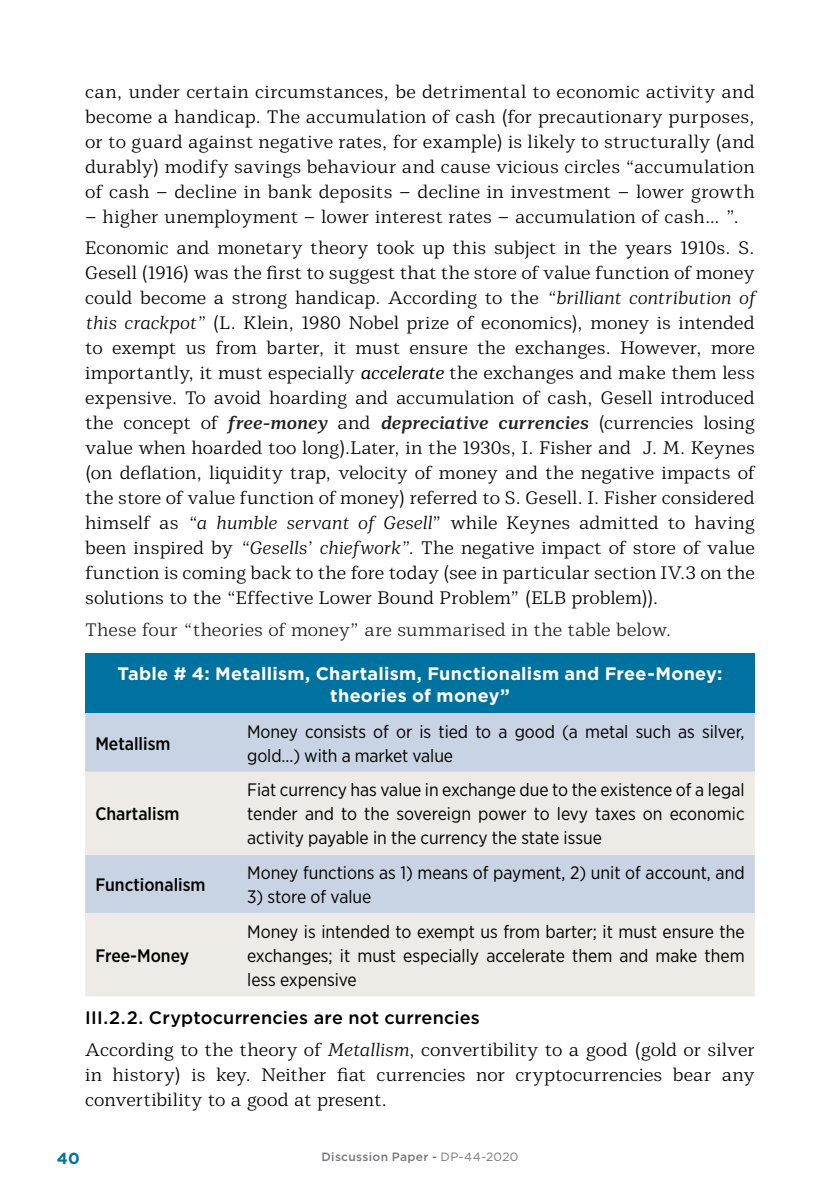
<style>
.page{position:relative;width:840px;height:1191px;background:#fff}
.page>*{position:absolute;margin:0;border:0;box-sizing:border-box;transform-origin:0 0}
.t1{font:300 18px/25px "Mediator Serif";letter-spacing:.005em;color:#000;text-align:justify}
.t2{font:18px/24px "Gotham Narrow";color:#000;text-align:justify}
.t3{font:700 18px/22px "Gotham";letter-spacing:.015em;color:#fff;text-align:center}
.t4{font:300 18px "Mediator Serif";letter-spacing:.005em;color:#212121}
.t5{font:500 18px "Gotham Narrow";color:#000}
.t6{font:500 18px "Gotham";letter-spacing:.01em;color:#000}
.t7{font:700 16px "Gotham";color:#00729f}
.t8{font:500 12px "Gotham";letter-spacing:.025em;color:#77787b}
.s1{font-style:italic}
.s2{font-weight:400;font-style:italic}
.s3{font-weight:700;font-style:italic;color:#212121}
.s4{font-weight:400}
</style>
<div class="page">
<div style="left:85px;top:654px;width:669px;height:59px;background:#00729f"></div>
<div style="left:85px;top:713px;width:669px;height:200px;background:#c8d4e3"></div>
<div style="left:85px;top:772px;width:669px;height:82px;background:#eeebe7"></div>
<div style="left:85px;top:913px;width:669px;height:83px;background:#eeebe7"></div>
<p class="t1" style="left:85px;top:79px;width:671px">can, under certain circumstances, be detrimental to economic activity and become a handicap. The accumulation of cash (for precautionary purposes, or to guard against negative rates, for example) is likely to structurally (and durably) modify savings behaviour and cause vicious circles “accumulation of cash – decline in bank deposits – decline in investment – lower growth</p>
<p class="t1" style="left:85px;top:201px;width:670px;line-height:31.8px">– higher unemployment – lower interest rates – accumulation of cash… ”.<br>Economic and monetary theory took up this subject in the years 1910s. S.</p>
<p class="t1" style="left:85px;top:261px;width:671px">Gesell (1916) was the first to suggest that the store of value function of money could become a strong handicap. According to the <span class="s1">“brilliant contribution of this crackpot”</span> (L. Klein, 1980 Nobel prize of economics), money is intended to exempt us from barter, it must ensure the exchanges. However, more importantly, it must especially <span class="s2">accelerate</span> the exchanges and make them less expensive. To avoid hoarding and accumulation of cash, Gesell introduced the concept of <span class="s3">free-money</span> and <span class="s3">depreciative currencies</span> (currencies losing value when hoarded too long).Later, in the 1930s, I. Fisher and J. M. Keynes (on deflation, liquidity trap, velocity of money and the negative impacts of the store of value function of money) referred to S. Gesell. I. Fisher considered himself as <span class="s1">“a humble servant of Gesell</span>” while Keynes admitted to having been inspired by <span class="s1">“Gesells’ chiefwork”</span>. The negative impact of store of value function is coming back to the fore today (see in particular section IV.3 on the solutions to the “Effective Lower Bound Problem” (ELB problem)).</p>
<p class="t4" style="left:85px;top:618px;width:587px">These four “theories of money” are summarised in the table below.</p>
<p class="t3" style="left:117px;top:662px;width:606px">Table # 4: Metallism, Chartalism, Functionalism and Free-Money: theories of money”</p>
<p class="t5" style="left:95px;top:732px;width:77px">Metallism</p>
<p class="t2" style="left:247px;top:719px;width:498px">Money consists of or is tied to a good (a metal such as silver, gold...) with a market value</p>
<p class="t5" style="left:95px;top:802px;width:86px">Chartalism</p>
<p class="t5" style="left:95px;top:873px;width:112px">Functionalism</p>
<p class="t2" style="left:247px;top:777px;width:498px">Fiat currency has value in exchange due to the existence of a legal tender and to the sovereign power to levy taxes on economic activity payable in the currency the state issue</p>
<p class="t2" style="left:247px;top:860px;width:498px">Money functions as 1) means of payment, 2) unit of account, and</p>
<p class="t2" style="left:247px;top:884px;width:126px">3) store of value</p>
<p class="t2" style="left:247px;top:919px;width:498px">Money is intended to exempt us from barter; it must ensure the exchanges; it must especially accelerate them and make them less expensive</p>
<p class="t6" style="left:85px;top:1006px;width:396px">III.2.2. Cryptocurrencies are not currencies</p>
<p class="t1" style="left:85px;top:1037px;width:671px">According to the theory of <span class="s1">Metallism</span>, convertibility to a good (gold or silver in history) is key. Neither fiat currencies nor cryptocurrencies bear any convertibility to a good at present.</p>
<p class="t5" style="left:95px;top:944px;width:95px">Free-Money</p>
<p class="t7" style="left:57px;top:1147px;width:24px">40</p>
<p class="t8" style="left:321px;top:1148px;width:198px">Discussion Paper - <span class="s4">DP-44-2020</span></p>
</div>
